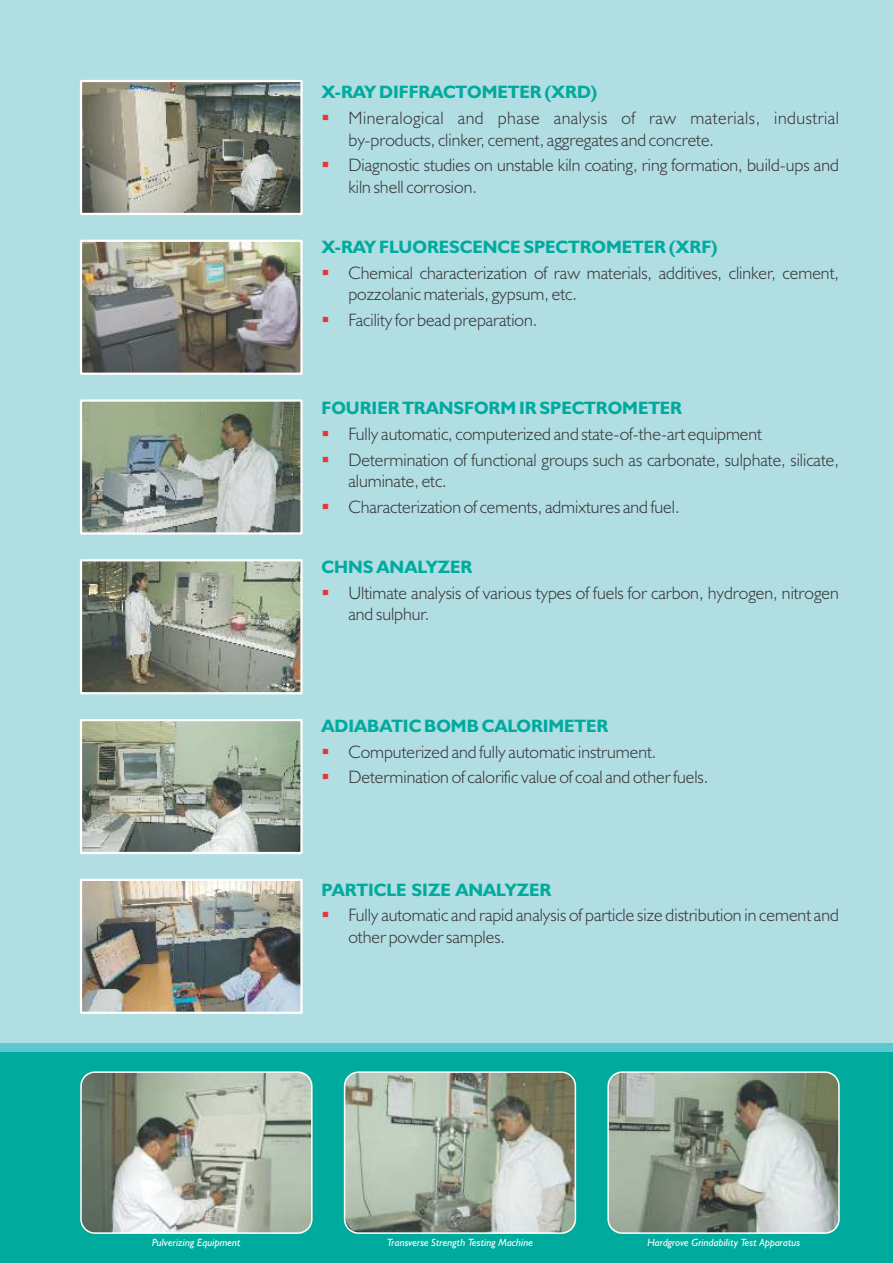
<style>
.page{position:relative;width:893px;height:1263px;background:#b0dee3}
.page>*{position:absolute;margin:0;border:0;box-sizing:border-box;transform-origin:0 0}
.t1{font:300 18px/21.5px "Humanist 521 BT";color:#383336}
.t2{font:700 18px "Humanist 521 BT";color:#00ab9e}
.t3{font:300 18px/21.5px "Humanist 521 BT";letter-spacing:.025em;color:#383336}
.t4{font:18px "Wingdings";color:#ed3338}
.t5{font:italic 10.5px "Humanist 521 BT";color:#fff}
</style>
<div class="page">
<img style="left:83px;top:562px;width:217px;height:129px">
<div style="left:80px;top:559px;width:223px;height:135px;border:2px solid #fff"></div>
<img style="left:83px;top:722px;width:217px;height:129px">
<div style="left:80px;top:719px;width:223px;height:135px;border:2px solid #fff"></div>
<img style="left:83px;top:882px;width:217px;height:129px">
<div style="left:80px;top:879px;width:223px;height:135px;border:2px solid #fff"></div>
<img style="left:83px;top:83px;width:217px;height:129px">
<div style="left:80px;top:80px;width:223px;height:135px;border:2px solid #fff"></div>
<img style="left:83px;top:402px;width:217px;height:130px">
<div style="left:80px;top:399px;width:223px;height:136px;border:2px solid #fff"></div>
<div style="left:0;top:1044px;width:893px;height:219px;background:#00ab9e"></div>
<div style="left:0;top:1044px;width:893px;height:8px;background:#5cc7d1"></div>
<img style="left:81px;top:1072px;width:231px;height:161px;border-radius:14px">
<div style="left:80px;top:1071px;width:233px;height:163px;border:2px solid #fff;border-radius:14px"></div>
<img style="left:345px;top:1072px;width:230px;height:161px;border-radius:14px">
<div style="left:344px;top:1071px;width:232px;height:163px;border:2px solid #fff;border-radius:14px"></div>
<img style="left:608px;top:1072px;width:231px;height:161px;border-radius:14px">
<div style="left:607px;top:1071px;width:233px;height:163px;border:2px solid #fff;border-radius:14px"></div>
<img style="left:83px;top:243px;width:217px;height:129px">
<div style="left:80px;top:240px;width:223px;height:135px;border:2px solid #fff"></div>
<p class="t2" style="left:322px;top:85px;width:277px">X-RAY DIFFRACTOMETER (XRD)</p>
<p class="t4" style="left:322px;top:110px;width:18px">▪</p>
<p class="t4" style="left:322px;top:157px;width:18px">▪</p>
<p class="t3" style="left:348px;top:109px;width:492px">Mineralogical and phase analysis of raw materials, industrial by-products, clinker, cement, aggregates and concrete.</p>
<p class="t1" style="left:348px;top:156px;width:492px">Diagnostic studies on unstable kiln coating, ring formation, build-ups and kiln shell corrosion.</p>
<p class="t2" style="left:322px;top:239px;width:398px">X-RAY FLUORESCENCE SPECTROMETER (XRF)</p>
<p class="t4" style="left:322px;top:265px;width:18px">▪</p>
<p class="t4" style="left:322px;top:312px;width:18px">▪</p>
<p class="t1" style="left:348px;top:263px;width:492px">Chemical characterization of raw materials, additives, clinker, cement, pozzolanic materials, gypsum, etc.</p>
<p class="t1" style="left:348px;top:311px;width:190px">Facility for bead preparation.</p>
<p class="t2" style="left:322px;top:400px;width:362px">FOURIER TRANSFORM IR SPECTROMETER</p>
<p class="t4" style="left:322px;top:499px;width:18px">▪</p>
<p class="t1" style="left:348px;top:422px;width:492px;line-height:25.7px">Fully automatic, computerized and state-of-the-art equipment<br>Determination of functional groups such as carbonate, sulphate, silicate,</p>
<p class="t1" style="left:348px;top:469px;width:333px;line-height:25.7px">aluminate, etc.<br>Characterization of cements, admixtures and fuel.</p>
<p class="t2" style="left:322px;top:559px;width:152px">CHNS ANALYZER</p>
<p class="t4" style="left:322px;top:585px;width:18px">▪</p>
<p class="t1" style="left:348px;top:583px;width:492px">Ultimate analysis of various types of fuels for carbon, hydrogen, nitrogen and sulphur.</p>
<p class="t2" style="left:322px;top:718px;width:288px">ADIABATIC BOMB CALORIMETER</p>
<p class="t1" style="left:348px;top:740px;width:361px;line-height:25.7px">Computerized and fully automatic instrument.<br>Determination of calorific value of coal and other fuels.</p>
<p class="t2" style="left:322px;top:882px;width:231px">PARTICLE SIZE ANALYZER</p>
<p class="t4" style="left:322px;top:907px;width:18px">▪</p>
<p class="t1" style="left:348px;top:906px;width:492px">Fully automatic and rapid analysis of particle size distribution in cement and other powder samples.</p>
<p class="t5" style="left:152px;top:1238px;width:90px">Pulverizing Equipment</p>
<p class="t5" style="left:387px;top:1238px;width:148px">Transverse Strength Testing Machine</p>
<p class="t5" style="left:647px;top:1238px;width:155px">Hardgrove Grindability Test Apparatus</p>
</div>
